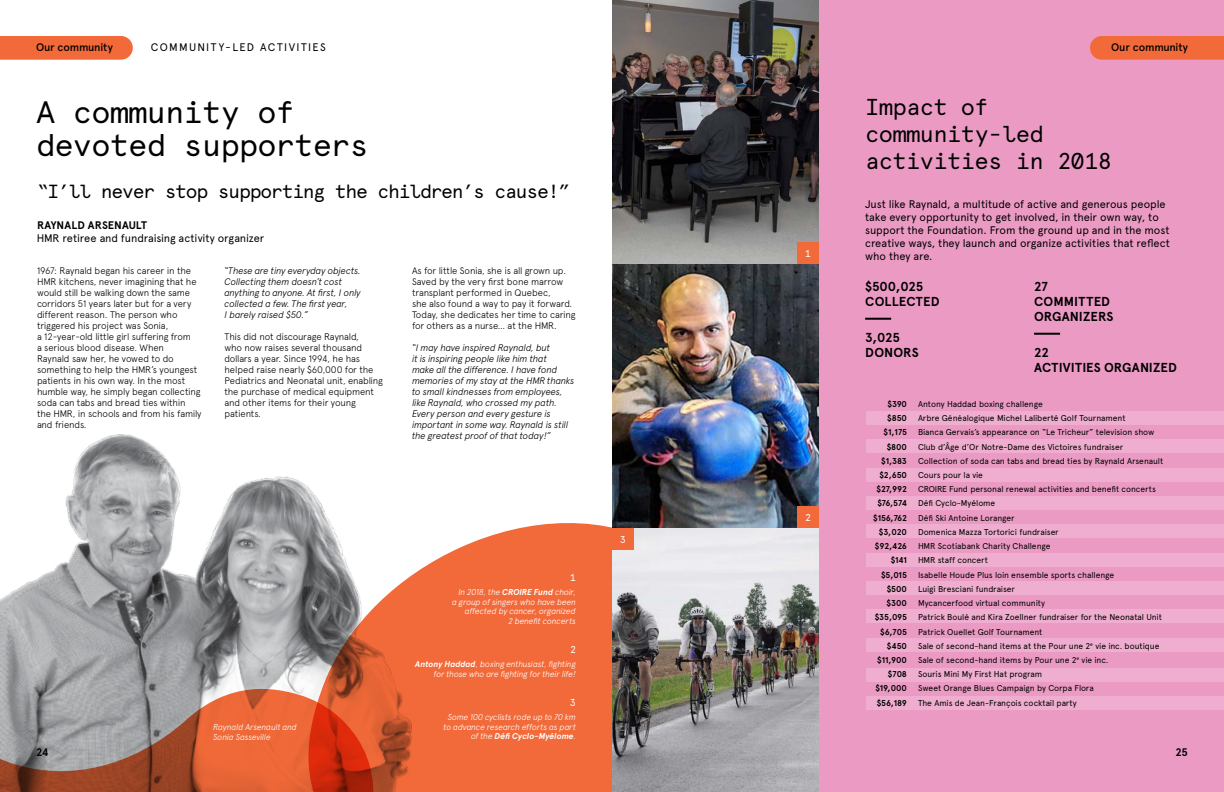
<style>
.page{position:relative;width:1224px;height:792px;background:#fff}
.page>*{position:absolute;margin:0;border:0;box-sizing:border-box;transform-origin:0 0}
.t1{font:31px/33px "Apercu Mono";letter-spacing:-.025em;color:#000}
.t2{font:23px/27px "Apercu Mono";letter-spacing:-.025em;color:#000}
.t3{font:19px "Apercu Mono";letter-spacing:-.06em;color:#000}
.t4{font:700 13px/15px "Apercu";letter-spacing:.005em;color:#000}
.t5{font:11px/13px "Apercu";letter-spacing:-.005em;color:#000}
.t6{font:500 11px "Apercu";letter-spacing:-.015em;color:#000}
.t7{font:11px "Apercu";letter-spacing:.12em;color:#000}
.t8{font:700 11px "Apercu";color:#000}
.t9{font:10px "Apercu Mono";color:#fff}
.t10{font:300 9.5px/11px "Apercu";letter-spacing:-.015em;color:#000}
.t11{font:italic 300 9.5px/11px "Apercu";letter-spacing:-.015em;color:#000}
.t12{font:8.5px/14.2px "Apercu";letter-spacing:-.01em;color:#000}
.t13{font:italic 300 8.5px/9.5px "Apercu";letter-spacing:-.015em;color:#fff;text-align:right}
.t14{font:700 8.5px/14.2px "Apercu";letter-spacing:-.01em;color:#000;text-align:right}
.s1{font-weight:700}
</style>
<div class="page">
<img style="left:0;top:434px;width:325px;height:249px">
<svg style="left:280px;top:512px;width:332px;height:280px;background:#e2815e"></svg>
<img style="left:612px;top:0;width:207px;height:792px">
<div style="left:797px;top:242px;width:22px;height:22px;background:#f26a39"></div>
<div style="left:797px;top:506px;width:22px;height:22px;background:#f26a39"></div>
<div style="left:612px;top:528px;width:22px;height:22px;background:#f26a39"></div>
<svg style="left:0;top:683px;width:386px;height:109px;background:#bb7058"></svg>
<div style="left:819px;top:0;width:405px;height:792px;background:#eb9bc3"></div>
<hr style="left:865px;top:318px;width:26px;height:2px;background:#000">
<hr style="left:1034px;top:333px;width:26px;height:2px;background:#000">
<div style="left:866px;top:411px;width:358px;height:14px;background:#efaecf"></div>
<div style="left:866px;top:496px;width:358px;height:14px;background:#efaecf"></div>
<div style="left:866px;top:582px;width:358px;height:13px;background:#efaecf"></div>
<div style="left:866px;top:668px;width:358px;height:14px;background:#efaecf"></div>
<div style="left:866px;top:439px;width:358px;height:14px;background:#efaecf"></div>
<div style="left:866px;top:524px;width:358px;height:14px;background:#efaecf"></div>
<div style="left:866px;top:609px;width:358px;height:14px;background:#efaecf"></div>
<div style="left:866px;top:696px;width:358px;height:14px;background:#efaecf"></div>
<div style="left:866px;top:468px;width:358px;height:13px;background:#efaecf"></div>
<div style="left:866px;top:553px;width:358px;height:14px;background:#efaecf"></div>
<div style="left:866px;top:638px;width:358px;height:14px;background:#efaecf"></div>
<div style="left:1090px;top:36px;width:134px;height:24px;background:#f26a39"></div>
<div style="left:0;top:36px;width:133px;height:24px;background:#f26a39"></div>
<p class="t6" style="left:36px;top:41px;width:78px">Our community</p>
<p class="t7" style="left:151px;top:41px;width:177px">COMMUNITY-LED ACTIVITIES</p>
<h1 class="t1" style="left:36px;top:95px;width:334px">A community of devoted supporters</h1>
<h3 class="t3" style="left:37px;top:180px;width:535px">“I’ll never stop supporting the children’s cause!”</h3>
<p class="t8" style="left:37px;top:218px;width:111px">RAYNALD ARSENAULT</p>
<p class="t5" style="left:37px;top:231px;width:229px">HMR retiree and fundraising activity organizer</p>
<p class="t10" style="left:37px;top:265px;width:166px">1967: Raynald began his career in the HMR kitchens, never imagining that he would still be walking down the same corridors 51 years later but for a very different reason. The person who triggered his project was Sonia,<br>a 12-year-old little girl suffering from<br>a serious blood disease. When<br>Raynald saw her, he vowed to do something to help the HMR’s youngest patients in his own way. In the most humble way, he simply began collecting soda can tabs and bread ties within the HMR, in schools and from his family and friends.</p>
<p class="t11" style="left:225px;top:265px;width:138px">“These are tiny everyday objects.<br>Collecting them doesn’t cost anything to anyone. At first, I only collected a few. The first year,<br>I barely raised $50.”</p>
<p class="t10" style="left:225px;top:331px;width:160px">This did not discourage Raynald,<br>who now raises several thousand dollars a year. Since 1994, he has helped raise nearly $60,000 for the<br>Pediatrics and Neonatal unit, enabling the purchase of medical equipment and other items for their young patients.</p>
<p class="t10" style="left:412px;top:265px;width:165px">As for little Sonia, she is all grown up.<br>Saved by the very first bone marrow transplant performed in Quebec,<br>she also found a way to pay it forward.<br>Today, she dedicates her time to caring for others as a nurse… at the HMR.</p>
<p class="t11" style="left:412px;top:342px;width:164px">“I may have inspired Raynald, but<br>it is inspiring people like him that<br>make all the difference. I have fond memories of my stay at the HMR thanks to small kindnesses from employees, like Raynald, who crossed my path.<br>Every person and every gesture is important in some way. Raynald is still the greatest proof of that today!”</p>
<p class="t8" style="left:36px;top:746px;width:14px">24</p>
<p class="t13" style="left:213px;top:722px;width:85px;text-align:left">Raynald Arsenault and<br>Sonia Sasseville</p>
<p class="t9" style="left:570px;top:571px;width:8px">1</p>
<p class="t13" style="left:452px;top:588px;width:125px">In 2018, the <span class="s1">CROIRE Fund</span> choir, a group of singers who have been affected by cancer, organized<br>2 benefit concerts</p>
<p class="t9" style="left:570px;top:643px;width:8px">2</p>
<p class="t13" style="left:415px;top:660px;width:162px"><span class="s1">Antony Haddad</span>, boxing enthusiast, fighting for those who are fighting for their life!</p>
<p class="t9" style="left:570px;top:696px;width:8px">3</p>
<p class="t13" style="left:444px;top:713px;width:134px">Some 100 cyclists rode up to 70 km to advance research efforts as part of the <span class="s1">Défi Cyclo-Myélome</span>.</p>
<p class="t9" style="left:620px;top:533px;width:8px">3</p>
<p class="t9" style="left:805px;top:247px;width:8px">1</p>
<p class="t9" style="left:805px;top:511px;width:8px">2</p>
<p class="t6" style="left:1111px;top:41px;width:78px">Our community</p>
<h2 class="t2" style="left:865px;top:93px;width:248px">Impact of community-led activities in 2018</h2>
<p class="t5" style="left:865px;top:197px;width:306px">Just like Raynald, a multitude of active and generous people take every opportunity to get involved, in their own way, to support the Foundation. From the ground up and in the most creative ways, they launch and organize activities that reflect who they are.</p>
<h3 class="t4" style="left:865px;top:279px;width:76px">$500,025<br>COLLECTED</h3>
<h3 class="t4" style="left:865px;top:330px;width:55px">3,025<br>DONORS</h3>
<h3 class="t4" style="left:1034px;top:279px;width:81px">27<br>COMMITTED<br>ORGANIZERS</h3>
<h3 class="t4" style="left:1034px;top:345px;width:144px">22<br>ACTIVITIES ORGANIZED</h3>
<p class="t12" style="left:918px;top:397px;width:247px">Antony Haddad boxing challenge<br>Arbre Généalogique Michel Laliberté Golf Tournament<br>Bianca Gervais’s appearance on “Le Tricheur” television show Club d’Âge d’Or Notre-Dame des Victoires fundraiser Collection of soda can tabs and bread ties by Raynald Arsenault Cours pour la vie<br>CROIRE Fund personal renewal activities and benefit concerts Défi Cyclo-Myélome<br>Défi Ski Antoine Loranger<br>Domenica Mazza Tortorici fundraiser<br>HMR Scotiabank Charity Challenge<br>HMR staff concert<br>Isabelle Houde Plus loin ensemble sports challenge<br>Luigi Bresciani fundraiser<br>Mycancerfood virtual community<br>Patrick Boulé and Kira Zoellner fundraiser for the Neonatal Unit Patrick Ouellet Golf Tournament<br>Sale of second-hand items at the Pour une 2<sup>e</sup> vie inc. boutique Sale of second-hand items by Pour une 2<sup>e</sup> vie inc.<br>Souris Mini My First Hat program<br>Sweet Orange Blues Campaign by Corpa Flora<br>The Amis de Jean-François cocktail party</p>
<p class="t14" style="left:873px;top:397px;width:35px">$390 $850 $1,175 $800 $1,383 $2,650 $27,992 $76,574 $156,762 $3,020 $92,426 $141 $5,015 $500 $300 $35,095 $6,705 $450 $11,900 $708 $19,000 $56,189</p>
<p class="t8" style="left:1176px;top:746px;width:14px">25</p>
</div>
